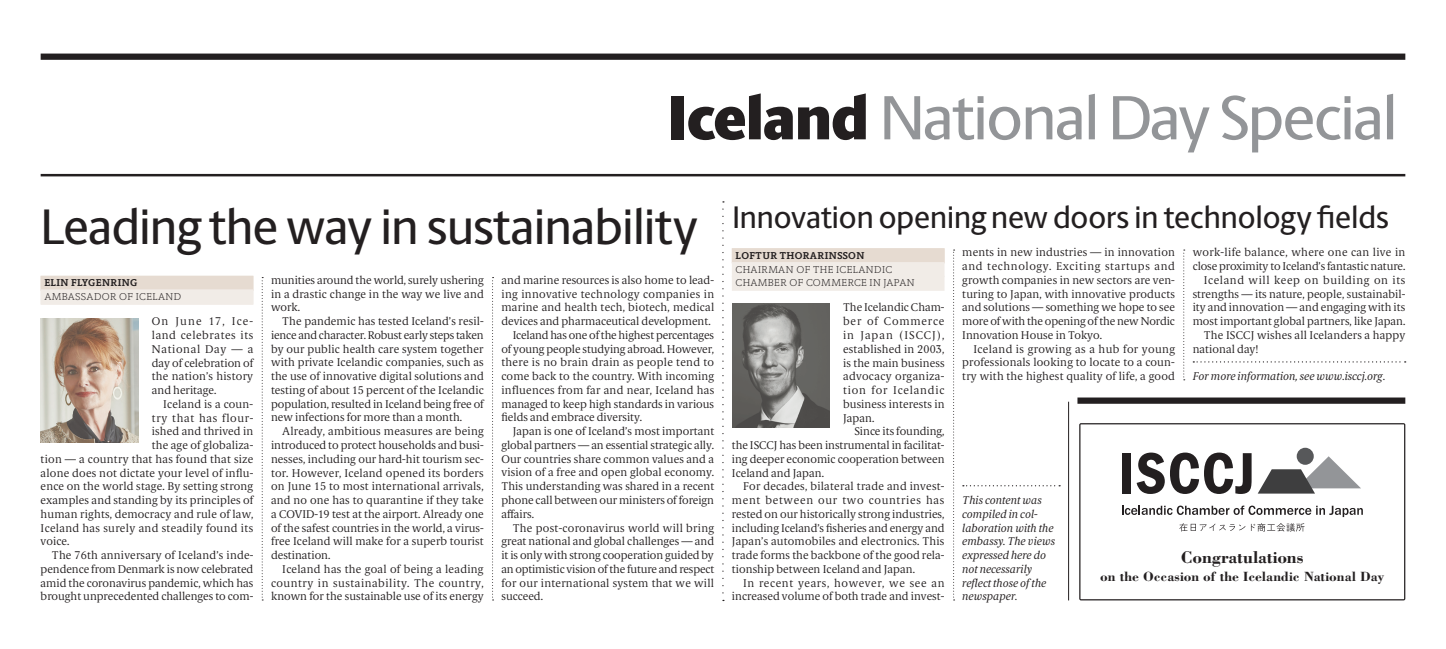
<style>
.page{position:relative;width:1446px;height:649px;background:#fff}
.page>*{position:absolute;margin:0;border:0;box-sizing:border-box;transform-origin:0 0}
.t1{font:500 62.5px "Berlingske Sans";letter-spacing:-.045em;color:#939598}
.t2{font:500 50px "Berlingske Sans";letter-spacing:-.035em;color:#231f20}
.t3{font:500 31.25px "Berlingske Sans";letter-spacing:-.025em;color:#231f20}
.t4{font:700 17.5px "Bodoni";letter-spacing:-.005em;color:#231f20}
.t5{font:700 13.75px "Bodoni";color:#231f20}
.t6{font:300 11.25px/13.8px "Berlingske Serif Text";letter-spacing:.005em;color:#231f20;text-align:justify}
.t7{font:italic 300 11.25px/13.8px "Berlingske Serif Text";letter-spacing:-.005em;color:#231f20}
.t8{font:300 11.25px "Berlingske Serif Text";letter-spacing:.025em;color:#231f20}
.t9{font:300 11.25px "Berlingske Serif Text";letter-spacing:.03em;color:#231f20}
.t10{font:300 11.25px "Berlingske Serif Text";letter-spacing:-.015em;color:#231f20}
.t11{font:300 11.25px "Berlingske Serif Text";letter-spacing:.05em;color:#231f20}
.t12{font:300 11.25px "Berlingske Serif Text";letter-spacing:.055em;color:#231f20}
.t13{font:300 10px/13.8px "Berlingske Slab";letter-spacing:.045em;color:#231f20}
.t14{font:700 10px "Berlingske Slab";letter-spacing:.045em;color:#231f20}
.s1{font-weight:900;color:#231f20}
</style>
<div class="page">
<svg style="left:1079px;top:423px;width:326px;height:177px"></svg>
<div style="left:1121px;top:453px;width:9px;height:40px;background:#231f20"></div>
<svg style="left:1136px;top:452px;width:28px;height:42px"></svg>
<svg style="left:1170px;top:452px;width:81px;height:42px"></svg>
<svg style="left:1121px;top:505px;width:241px;height:12px"></svg>
<svg style="left:1179px;top:523px;width:125px;height:8px"></svg>
<div style="left:1296px;top:447px;width:17px;height:17px;background:#57585a;border-radius:50%"></div>
<svg style="left:1257px;top:456px;width:104px;height:37px"></svg>
<hr style="left:41px;top:174px;width:1364px;height:2px;background:#231f20">
<div style="left:41px;top:54px;width:1364px;height:6px;background:#231f20"></div>
<div style="left:41px;top:276px;width:212px;height:15px;background:#e6dbd1"></div>
<div style="left:41px;top:289px;width:212px;height:15px;background:#f1ece7"></div>
<svg style="left:262px;top:277px;width:1px;height:323px"></svg>
<svg style="left:492px;top:277px;width:1px;height:323px"></svg>
<hr style="left:1068px;top:401px;width:1px;height:199px;background:#231f20">
<svg style="left:963px;top:485px;width:97px;height:1px"></svg>
<div style="left:1077px;top:397px;width:328px;height:6px;background:#231f20"></div>
<div style="left:732px;top:248px;width:212px;height:15px;background:#e6dbd1"></div>
<div style="left:732px;top:262px;width:212px;height:15px;background:#f1ece7"></div>
<div style="left:732px;top:276px;width:212px;height:15px;background:#f1ece7"></div>
<svg style="left:1193px;top:361px;width:212px;height:1px"></svg>
<img style="left:41px;top:318px;width:97px;height:124px">
<img style="left:732px;top:303px;width:97px;height:124px">
<svg style="left:953px;top:249px;width:1px;height:351px"></svg>
<svg style="left:1183px;top:249px;width:1px;height:131px"></svg>
<svg style="left:722px;top:209px;width:2px;height:392px"></svg>
<h1 class="t1" style="left:667px;top:67px;width:732px"><span class="s1">Iceland</span> National Day Special</h1>
<h2 class="t2" style="left:41px;top:186px;width:659px">Leading the way in sustainability</h2>
<p class="t14" style="left:44px;top:276px;width:95px">ELIN FLYGENRING</p>
<p class="t13" style="left:44px;top:289px;width:138px">AMBASSADOR OF ICELAND</p>
<p class="t6" style="left:152px;top:314px;width:103px">On June 17, Ice&shy;land celebrates its National Day — a day of celebration of the nation’s history and heritage.</p>
<p class="t6" style="left:163px;top:396px;width:92px">Iceland is a coun-</p>
<p class="t12" style="left:152px;top:409px;width:103px">try that has flour-</p>
<p class="t6" style="left:152px;top:424px;width:103px">ished and thrived in</p>
<p class="t6" style="left:152px;top:438px;width:103px">the age of globaliza-</p>
<p class="t6" style="left:41px;top:451px;width:214px">tion — a country that has found that size</p>
<p class="t6" style="left:41px;top:465px;width:214px">alone does not dictate your level of influ-</p>
<p class="t6" style="left:41px;top:479px;width:214px">ence on the world stage. By setting strong</p>
<p class="t6" style="left:41px;top:493px;width:214px">examples and standing by its principles of</p>
<p class="t6" style="left:41px;top:506px;width:214px">human rights, democracy and rule of law,</p>
<p class="t8" style="left:41px;top:519px;width:214px">Iceland has surely and steadily found its</p>
<p class="t6" style="left:41px;top:534px;width:30px">voice.</p>
<p class="t6" style="left:52px;top:548px;width:203px">The 76th anniversary of Iceland’s inde-</p>
<p class="t6" style="left:41px;top:561px;width:214px">pendence from Denmark is now celebrated</p>
<p class="t6" style="left:41px;top:575px;width:214px">amid the coronavirus pandemic, which has</p>
<p class="t6" style="left:41px;top:589px;width:214px">brought unprecedented challenges to com-</p>
<p class="t6" style="left:271px;top:273px;width:214px">munities around the world, surely ushering in a drastic change in the way we live and work.</p>
<p class="t6" style="left:271px;top:314px;width:214px;text-indent:11px">The pandemic has tested Iceland’s resil&shy;ience and character. Robust early steps taken by our public health care system together with private Icelandic companies, such as the use of innovative digital solutions and testing of about 15 percent of the Icelandic population, resulted in Iceland being free of new infections for more than a month.</p>
<p class="t6" style="left:271px;top:424px;width:214px;text-indent:11px">Already, ambitious measures are being introduced to protect households and busi&shy;nesses, including our hard-hit tourism sec&shy;tor. However, Iceland opened its borders on June 15 to most international arrivals, and no one has to quarantine if they take a COVID-19 test at the airport. Already one of the safest countries in the world, a virus&shy;free Iceland will make for a superb tourist destination.</p>
<p class="t6" style="left:271px;top:561px;width:214px;text-indent:11px">Iceland has the goal of being a leading country in sustainability. The country, known for the sustainable use of its energy</p>
<p class="t6" style="left:501px;top:273px;width:214px">and marine resources is also home to lead-</p>
<p class="t9" style="left:501px;top:286px;width:214px">ing innovative technology companies in</p>
<p class="t6" style="left:501px;top:300px;width:214px">marine and health tech, biotech, medical</p>
<p class="t6" style="left:501px;top:314px;width:211px">devices and pharmaceutical development.</p>
<p class="t6" style="left:513px;top:328px;width:203px">Iceland has one of the highest percentages</p>
<p class="t6" style="left:501px;top:341px;width:214px">of young people studying abroad. However,</p>
<p class="t8" style="left:501px;top:354px;width:214px">there is no brain drain as people tend to</p>
<p class="t6" style="left:501px;top:369px;width:214px">come back to the country. With incoming</p>
<p class="t6" style="left:501px;top:383px;width:214px">influences from far and near, Iceland has</p>
<p class="t6" style="left:501px;top:396px;width:214px">managed to keep high standards in various</p>
<p class="t6" style="left:501px;top:410px;width:142px">fields and embrace diversity.</p>
<p class="t6" style="left:513px;top:424px;width:203px">Japan is one of Iceland’s most important</p>
<p class="t6" style="left:501px;top:438px;width:214px">global partners — an essential strategic ally.</p>
<p class="t6" style="left:501px;top:451px;width:214px">Our countries share common values and a</p>
<p class="t6" style="left:501px;top:465px;width:214px">vision of a free and open global economy.</p>
<p class="t6" style="left:501px;top:479px;width:214px">This understanding was shared in a recent</p>
<p class="t6" style="left:501px;top:493px;width:214px">phone call between our ministers of foreign</p>
<p class="t6" style="left:501px;top:506px;width:34px">affairs.</p>
<p class="t8" style="left:513px;top:519px;width:203px">The post-coronavirus world will bring</p>
<p class="t6" style="left:501px;top:534px;width:214px">great national and global challenges — and</p>
<p class="t6" style="left:501px;top:548px;width:214px">it is only with strong cooperation guided by</p>
<p class="t10" style="left:501px;top:561px;width:214px">an optimistic vision of the future and respect</p>
<p class="t6" style="left:501px;top:575px;width:214px">for our international system that we will</p>
<p class="t6" style="left:501px;top:589px;width:43px">succeed.</p>
<h3 class="t3" style="left:732px;top:191px;width:658px">Innovation opening new doors in technology fields</h3>
<p class="t14" style="left:735px;top:248px;width:130px">LOFTUR THORARINSSON</p>
<p class="t13" style="left:735px;top:262px;width:181px">CHAIRMAN OF THE ICELANDIC<br>CHAMBER OF COMMERCE IN JAPAN</p>
<p class="t6" style="left:843px;top:300px;width:103px">The Icelandic Cham&shy;ber of Commerce in Japan (ISCCJ), established in 2003, is the main business advocacy organiza&shy;tion for Icelandic business interests in Japan.</p>
<p class="t6" style="left:732px;top:424px;width:214px;text-indent:122px">Since its founding, the ISCCJ has been instrumental in facilitat&shy;ing deeper economic cooperation between Iceland and Japan.</p>
<p class="t6" style="left:732px;top:479px;width:214px;text-indent:11px">For decades, bilateral trade and invest&shy;ment between our two countries has rested on our historically strong industries, including Iceland’s fisheries and energy and Japan’s automobiles and electronics. This trade forms the backbone of the good rela&shy;tionship between Iceland and Japan.</p>
<p class="t6" style="left:732px;top:575px;width:214px;text-align:right">In recent years, however, we see an increased volume of both trade and invest-</p>
<p class="t6" style="left:962px;top:245px;width:214px">ments in new industries — in innovation and technology. Exciting startups and growth companies in new sectors are ven&shy;turing to Japan, with innovative products and solutions — something we hope to see more of with the opening of the new Nordic Innovation House in Tokyo.</p>
<p class="t6" style="left:962px;top:341px;width:214px;text-indent:11px">Iceland is growing as a hub for young professionals looking to locate to a coun&shy;try with the highest quality of life, a good</p>
<p class="t9" style="left:1192px;top:244px;width:214px">work-life balance, where one can live in</p>
<p class="t6" style="left:1192px;top:259px;width:214px">close proximity to Iceland’s fantastic nature.</p>
<p class="t11" style="left:1203px;top:272px;width:203px">Iceland will keep on building on its</p>
<p class="t6" style="left:1192px;top:286px;width:214px">strengths — its nature, people, sustainabil-</p>
<p class="t6" style="left:1192px;top:300px;width:214px">ity and innovation — and engaging with its</p>
<p class="t6" style="left:1192px;top:314px;width:214px">most important global partners, like Japan.</p>
<p class="t6" style="left:1203px;top:328px;width:203px">The ISCCJ wishes all Icelanders a happy</p>
<p class="t6" style="left:1192px;top:341px;width:67px">national day!</p>
<p class="t7" style="left:1192px;top:369px;width:194px">For more information, see www.isccj.org.</p>
<p class="t7" style="left:962px;top:492px;width:94px">This content was compiled in col&shy;laboration with the embassy. The views expressed here do not necessarily reflect those of the newspaper.</p>
<h3 class="t4" style="left:1180px;top:546px;width:124px">Congratulations</h3>
<p class="t5" style="left:1100px;top:567px;width:285px">on the Occasion of the Icelandic National Day</p>
</div>
